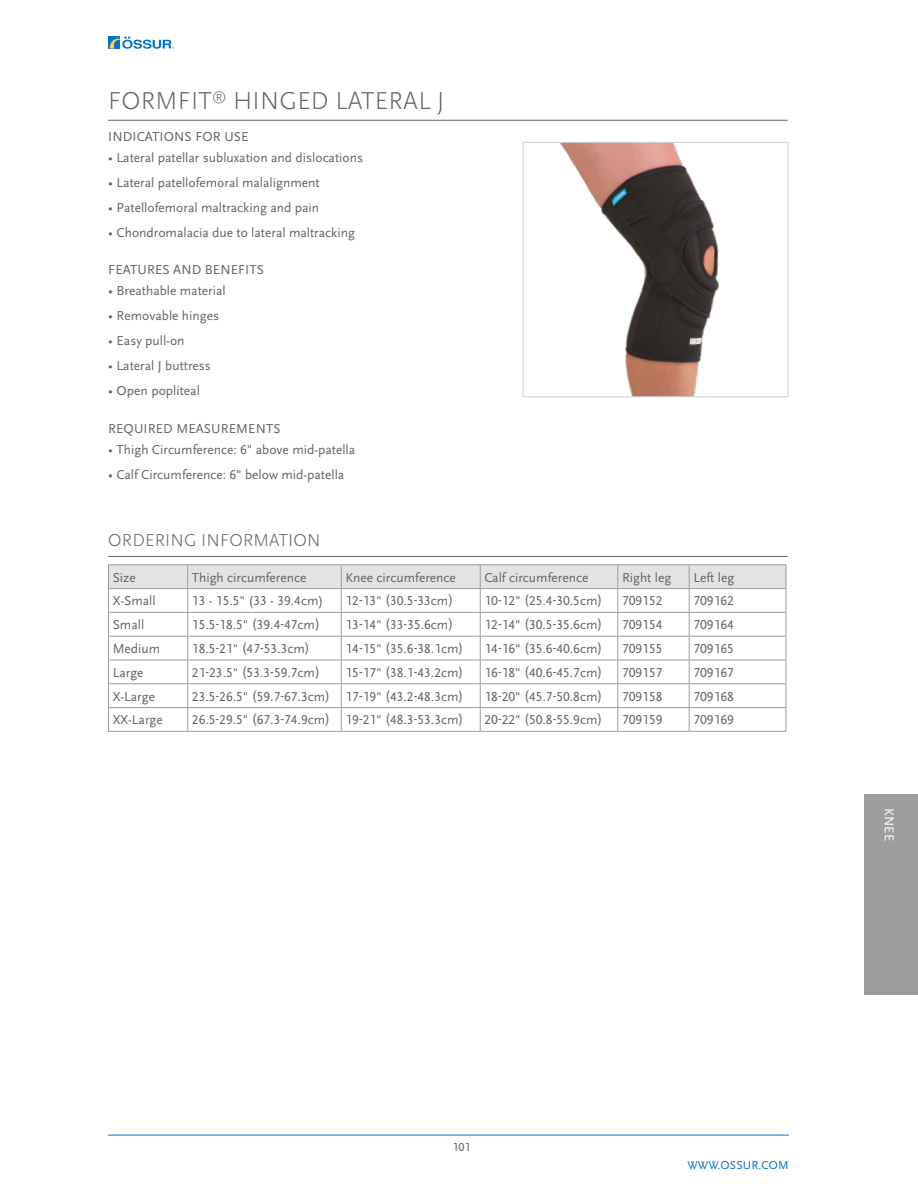
<style>
.page{position:relative;width:918px;height:1188px;background:#fff}
.page>*{position:absolute;margin:0;border:0;box-sizing:border-box;transform-origin:0 0}
.t1{font:300 25.5px "Scala Sans OT";letter-spacing:.01em;color:#646363}
.t2{font:300 18px "Scala Sans OT";letter-spacing:.01em;color:#646363}
.t3{font:13.5px "Scala Sans OT";color:#646363}
.t4{font:13.5px "Scala Sans OT";color:#fff}
.t5{font:12px "Scala Sans OT";letter-spacing:.01em;color:#0074c8}
.t6{font:12px "Scala Sans OT";color:#646363}
</style>
<div class="page">
<hr style="left:108px;top:1135px;width:681px;height:1px;background:#0074c8">
<svg style="left:108px;top:36px;width:12px;height:13px"></svg>
<svg style="left:110px;top:36px;width:64px;height:13px"></svg>
<div style="left:864px;top:795px;width:54px;height:200px;background:#9d9d9c"></div>
<hr style="left:108px;top:120px;width:680px;height:1px;background:#646363">
<hr style="left:108px;top:556px;width:680px;height:1px;background:#646363">
<hr style="left:108px;top:731px;width:80px;height:1px;background:#9d9d9c">
<hr style="left:188px;top:731px;width:153px;height:1px;background:#9d9d9c">
<hr style="left:618px;top:731px;width:71px;height:1px;background:#9d9d9c">
<hr style="left:689px;top:731px;width:97px;height:1px;background:#9d9d9c">
<hr style="left:108px;top:564px;width:80px;height:1px;background:#9d9d9c">
<hr style="left:188px;top:564px;width:153px;height:1px;background:#9d9d9c">
<hr style="left:341px;top:564px;width:139px;height:1px;background:#9d9d9c">
<hr style="left:480px;top:564px;width:138px;height:1px;background:#9d9d9c">
<hr style="left:618px;top:564px;width:71px;height:1px;background:#9d9d9c">
<hr style="left:689px;top:564px;width:97px;height:1px;background:#9d9d9c">
<hr style="left:341px;top:731px;width:139px;height:1px;background:#9d9d9c">
<svg style="left:108px;top:565px;width:679px;height:166px"></svg>
<hr style="left:480px;top:731px;width:138px;height:1px;background:#9d9d9c">
<img style="left:560px;top:144px;width:159px;height:251px">
<div style="left:523px;top:142px;width:265px;height:255px;border:1px solid #d0d0d0"></div>
<h1 class="t1" style="left:108px;top:87px;width:338px">FORMFIT<sup>®</sup> HINGED LATERAL J</h1>
<p class="t3" style="left:108px;top:129px;width:142px">INDICATIONS FOR USE</p>
<p class="t3" style="left:108px;top:150px;width:257px">• Lateral patellar subluxation and dislocations</p>
<p class="t3" style="left:108px;top:175px;width:213px">• Lateral patellofemoral malalignment</p>
<p class="t3" style="left:108px;top:200px;width:213px">• Patellofemoral maltracking and pain</p>
<p class="t3" style="left:108px;top:225px;width:248px">• Chondromalacia due to lateral maltracking</p>
<p class="t3" style="left:108px;top:263px;width:157px">FEATURES AND BENEFITS</p>
<p class="t3" style="left:108px;top:283px;width:119px">• Breathable material</p>
<p class="t3" style="left:108px;top:308px;width:112px">• Removable hinges</p>
<p class="t3" style="left:108px;top:333px;width:78px">• Easy pull-on</p>
<p class="t3" style="left:108px;top:358px;width:104px">• Lateral J buttress</p>
<p class="t3" style="left:108px;top:383px;width:93px">• Open popliteal</p>
<p class="t3" style="left:108px;top:421px;width:174px">REQUIRED MEASUREMENTS</p>
<p class="t3" style="left:108px;top:442px;width:249px">• Thigh Circumference: 6" above mid-patella</p>
<p class="t3" style="left:108px;top:467px;width:238px">• Calf Circumference: 6" below mid-patella</p>
<h2 class="t2" style="left:108px;top:530px;width:214px">ORDERING INFORMATION</h2>
<p class="t3" style="left:113px;top:570px;width:25px">Size</p>
<p class="t3" style="left:192px;top:570px;width:116px">Thigh circumference</p>
<p class="t3" style="left:346px;top:570px;width:112px">Knee circumference</p>
<p class="t3" style="left:485px;top:570px;width:105px">Calf circumference</p>
<p class="t3" style="left:622px;top:570px;width:51px">Right leg</p>
<p class="t3" style="left:693px;top:570px;width:42px">Left leg</p>
<p class="t3" style="left:113px;top:594px;width:44px">X-Small</p>
<p class="t3" style="left:192px;top:594px;width:133px">13 - 15.5" (33 - 39.4cm)</p>
<p class="t3" style="left:346px;top:594px;width:109px">12-13" (30.5-33cm)</p>
<p class="t3" style="left:485px;top:594px;width:119px">10-12" (25.4-30.5cm)</p>
<p class="t3" style="left:622px;top:594px;width:42px">709152</p>
<p class="t3" style="left:693px;top:594px;width:42px">709162</p>
<p class="t3" style="left:113px;top:618px;width:33px">Small</p>
<p class="t3" style="left:192px;top:618px;width:130px">15.5-18.5" (39.4-47cm)</p>
<p class="t3" style="left:346px;top:618px;width:109px">13-14" (33-35.6cm)</p>
<p class="t3" style="left:485px;top:618px;width:119px">12-14" (30.5-35.6cm)</p>
<p class="t3" style="left:622px;top:618px;width:42px">709154</p>
<p class="t3" style="left:693px;top:618px;width:42px">709164</p>
<p class="t3" style="left:113px;top:641px;width:49px">Medium</p>
<p class="t3" style="left:192px;top:641px;width:119px">18.5-21" (47-53.3cm)</p>
<p class="t3" style="left:346px;top:641px;width:119px">14-15" (35.6-38.1cm)</p>
<p class="t3" style="left:485px;top:641px;width:119px">14-16" (35.6-40.6cm)</p>
<p class="t3" style="left:622px;top:641px;width:42px">709155</p>
<p class="t3" style="left:693px;top:641px;width:42px">709165</p>
<p class="t3" style="left:113px;top:665px;width:32px">Large</p>
<p class="t3" style="left:192px;top:665px;width:130px">21-23.5" (53.3-59.7cm)</p>
<p class="t3" style="left:346px;top:665px;width:119px">15-17" (38.1-43.2cm)</p>
<p class="t3" style="left:485px;top:665px;width:119px">16-18" (40.6-45.7cm)</p>
<p class="t3" style="left:622px;top:665px;width:42px">709157</p>
<p class="t3" style="left:693px;top:665px;width:42px">709167</p>
<p class="t3" style="left:113px;top:689px;width:44px">X-Large</p>
<p class="t3" style="left:192px;top:689px;width:273px">23.5-26.5" (59.7-67.3cm) 17-19" (43.2-48.3cm)</p>
<p class="t3" style="left:485px;top:689px;width:119px">18-20" (45.7-50.8cm)</p>
<p class="t3" style="left:622px;top:689px;width:42px">709158</p>
<p class="t3" style="left:693px;top:689px;width:42px">709168</p>
<p class="t3" style="left:113px;top:713px;width:52px">XX-Large</p>
<p class="t3" style="left:192px;top:713px;width:273px">26.5-29.5" (67.3-74.9cm) 19-21" (48.3-53.3cm)</p>
<p class="t3" style="left:485px;top:713px;width:119px">20-22" (50.8-55.9cm)</p>
<p class="t3" style="left:622px;top:713px;width:42px">709159</p>
<p class="t3" style="left:693px;top:713px;width:42px">709169</p>
<p class="t4" style="left:897px;top:808px;width:34px;rotate:90deg">KNEE</p>
<p class="t6" style="left:452px;top:1141px;width:19px">101</p>
<p class="t5" style="left:687px;top:1158px;width:103px">WWW.OSSUR.COM</p>
</div>
